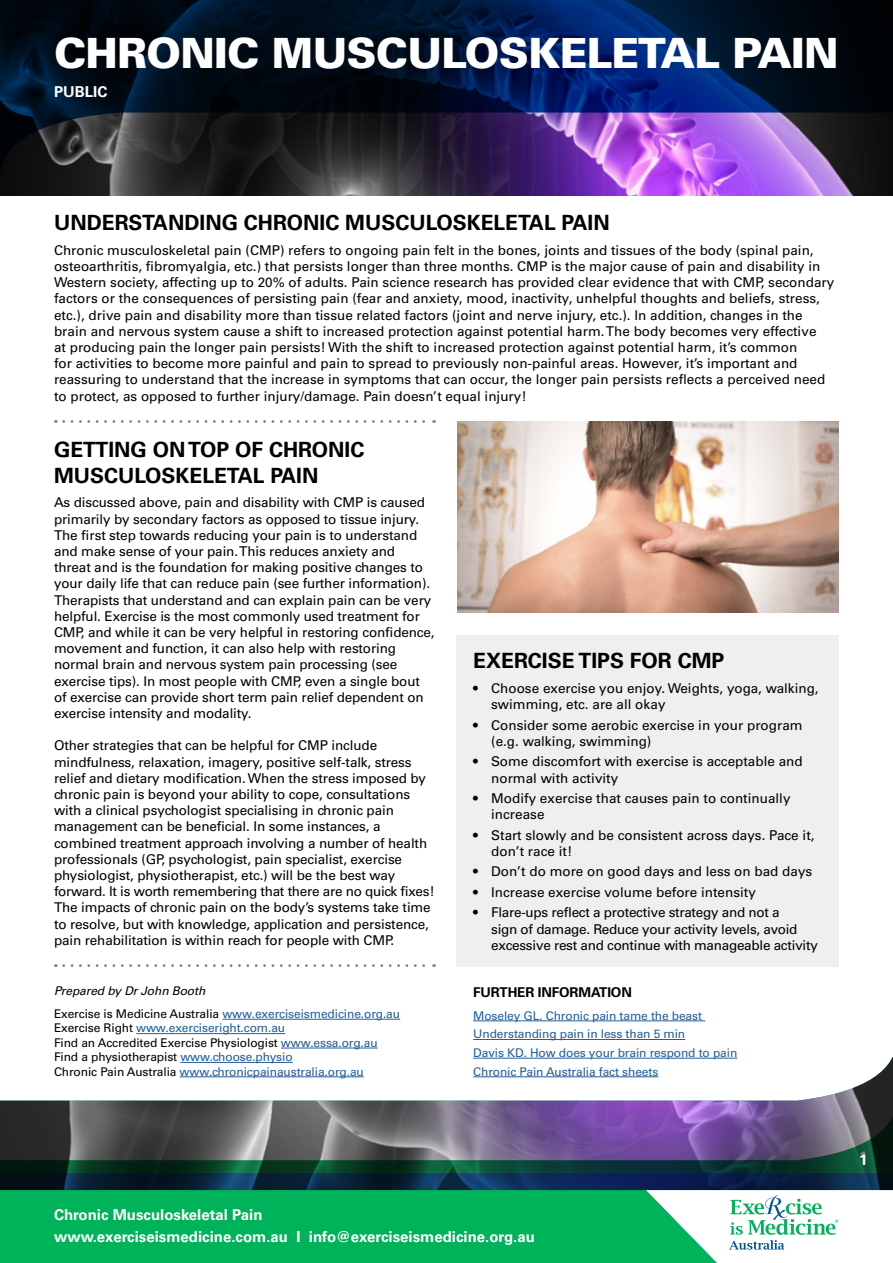
<style>
.page{position:relative;width:893px;height:1263px;background:#fff}
.page>*{position:absolute;margin:0;border:0;box-sizing:border-box;transform-origin:0 0}
.t1{font:900 41.7px "Univers LT Std";letter-spacing:-.02em;color:#fff}
.t2{font:700 21px/25.2px "Univers LT Std";color:#000}
.t3{font:700 15px/22.2px "Univers LT Std";color:#fff}
.t4{font:13.5px/16.2px "Univers LT Std";letter-spacing:-.01em;color:#000}
.t5{font:700 13.5px "Univers LT Std";letter-spacing:-.01em;color:#000}
.t6{font:12px/18.6px "Univers LT Std";letter-spacing:-.01em;color:#215e9e}
.t7{font:12px/14.4px "Univers LT Std";letter-spacing:-.01em;color:#000}
.s1{font-style:italic;color:#000}
.s2{color:#000}
.s3{color:#215e9e}
</style>
<div class="page">
<div style="left:0;top:1190px;width:717px;height:73px;background:#00b259"></div>
<svg style="left:729px;top:1195px;width:109px;height:55px"></svg>
<img style="left:0;top:1056px;width:893px;height:134px">
<img style="left:0;top:178px;width:893px;height:18px">
<svg style="left:0;top:0;width:893px;height:178px;background:#1c2042"></svg>
<svg style="left:64px;top:420px;width:371px;height:3px"></svg>
<div style="left:456px;top:636px;width:383px;height:331px;background:#efeff0"></div>
<img style="left:457px;top:422px;width:382px;height:191px">
<hr style="left:473px;top:1020px;width:232px;height:1px;background:#215e9e">
<hr style="left:473px;top:1039px;width:212px;height:1px;background:#215e9e">
<hr style="left:473px;top:1058px;width:264px;height:1px;background:#215e9e">
<hr style="left:473px;top:1076px;width:185px;height:1px;background:#215e9e">
<hr style="left:222px;top:1019px;width:178px;height:1px;background:#215e9e">
<hr style="left:136px;top:1033px;width:149px;height:1px;background:#215e9e">
<hr style="left:281px;top:1048px;width:97px;height:1px;background:#215e9e">
<hr style="left:180px;top:1062px;width:113px;height:1px;background:#215e9e">
<hr style="left:180px;top:1076px;width:184px;height:1px;background:#215e9e">
<svg style="left:64px;top:964px;width:371px;height:3px"></svg>
<h1 class="t1" style="left:54px;top:27px;width:786px">CHRONIC MUSCULOSKELETAL PAIN</h1>
<p class="t3" style="left:54px;top:81px;width:55px">PUBLIC</p>
<h2 class="t2" style="left:54px;top:210px;width:557px">UNDERSTANDING CHRONIC MUSCULOSKELETAL PAIN</h2>
<p class="t4" style="left:54px;top:242px;width:782px">Chronic musculoskeletal pain (CMP) refers to ongoing pain felt in the bones, joints and tissues of the body (spinal pain, osteoarthritis, fibromyalgia, etc.) that persists longer than three months. CMP is the major cause of pain and disability in Western society, affecting up to 20% of adults. Pain science research has provided clear evidence that with CMP, secondary factors or the consequences of persisting pain (fear and anxiety, mood, inactivity, unhelpful thoughts and beliefs, stress, etc.), drive pain and disability more than tissue related factors (joint and nerve injury, etc.). In addition, changes in the brain and nervous system cause a shift to increased protection against potential harm. The body becomes very effective<br>at producing pain the longer pain persists! With the shift to increased protection against potential harm, it’s common<br>for activities to become more painful and pain to spread to previously non-painful areas. However, it’s important and reassuring to understand that the increase in symptoms that can occur, the longer pain persists reflects a perceived need to protect, as opposed to further injury/damage. Pain doesn’t equal injury!</p>
<h2 class="t2" style="left:54px;top:438px;width:312px">GETTING ON TOP OF CHRONIC<br>MUSCULOSKELETAL PAIN</h2>
<p class="t4" style="left:54px;top:495px;width:382px">As discussed above, pain and disability with CMP is caused primarily by secondary factors as opposed to tissue injury.<br>The first step towards reducing your pain is to understand and make sense of your pain. This reduces anxiety and threat and is the foundation for making positive changes to your daily life that can reduce pain (see further information).<br>Therapists that understand and can explain pain can be very helpful. Exercise is the most commonly used treatment for CMP, and while it can be very helpful in restoring confidence, movement and function, it can also help with restoring normal brain and nervous system pain processing (see exercise tips). In most people with CMP, even a single bout of exercise can provide short term pain relief dependent on exercise intensity and modality.</p>
<p class="t4" style="left:54px;top:738px;width:382px">Other strategies that can be helpful for CMP include mindfulness, relaxation, imagery, positive self-talk, stress relief and dietary modification. When the stress imposed by chronic pain is beyond your ability to cope, consultations with a clinical psychologist specialising in chronic pain management can be beneficial. In some instances, a combined treatment approach involving a number of health professionals (GP, psychologist, pain specialist, exercise physiologist, physiotherapist, etc.) will be the best way forward. It is worth remembering that there are no quick fixes!<br>The impacts of chronic pain on the body’s systems take time to resolve, but with knowledge, application and persistence, pain rehabilitation is within reach for people with CMP.</p>
<h2 class="t2" style="left:473px;top:648px;width:253px">EXERCISE TIPS FOR CMP</h2>
<p class="t4" style="left:491px;top:680px;width:329px;text-indent:-18px">• Choose exercise you enjoy. Weights, yoga, walking, swimming, etc. are all okay</p>
<p class="t4" style="left:491px;top:717px;width:313px;text-indent:-18px">• Consider some aerobic exercise in your program (e.g. walking, swimming)</p>
<p class="t4" style="left:491px;top:754px;width:313px;text-indent:-18px">• Some discomfort with exercise is acceptable and normal with activity</p>
<p class="t4" style="left:491px;top:790px;width:301px;text-indent:-18px">• Modify exercise that causes pain to continually increase</p>
<p class="t4" style="left:491px;top:827px;width:325px;text-indent:-18px">• Start slowly and be consistent across days. Pace it, don’t race it!</p>
<p class="t4" style="left:473px;top:863px;width:341px">• Don’t do more on good days and less on bad days</p>
<p class="t4" style="left:473px;top:884px;width:284px">• Increase exercise volume before intensity</p>
<p class="t4" style="left:491px;top:904px;width:328px;text-indent:-18px">• Flare-ups reflect a protective strategy and not a<br>sign of damage. Reduce your activity levels, avoid excessive rest and continue with manageable activity</p>
<p class="t5" style="left:473px;top:984px;width:160px">FURTHER INFORMATION</p>
<p class="t6" style="left:473px;top:1006px;width:266px">Moseley GL. Chronic pain tame the beast Understanding pain in less than 5 min<br>Davis KD. How does your brain respond to pain Chronic Pain Australia fact sheets</p>
<p class="t6" style="left:54px;top:979px;width:348px;line-height:23px"><span class="s1">Prepared by Dr John Booth<br></span><span class="s2">Exercise is Medicine Australia</span> www.exerciseismedicine.org.au</p>
<p class="t7" style="left:54px;top:1021px;width:325px">Exercise Right <span class="s3">www.exerciseright.com.au<br></span>Find an Accredited Exercise Physiologist <span class="s3">www.essa.org.au </span>Find a physiotherapist <span class="s3">www.choose.physio<br></span>Chronic Pain Australia <span class="s3">www.chronicpainaustralia.org.au</span></p>
<p class="t3" style="left:54px;top:1203px;width:482px">Chronic Musculoskeletal Pain<br>www.exerciseismedicine.com.au I info@exerciseismedicine.org.au</p>
<p class="t3" style="left:859px;top:1147px;width:10px">11</p>
</div>
